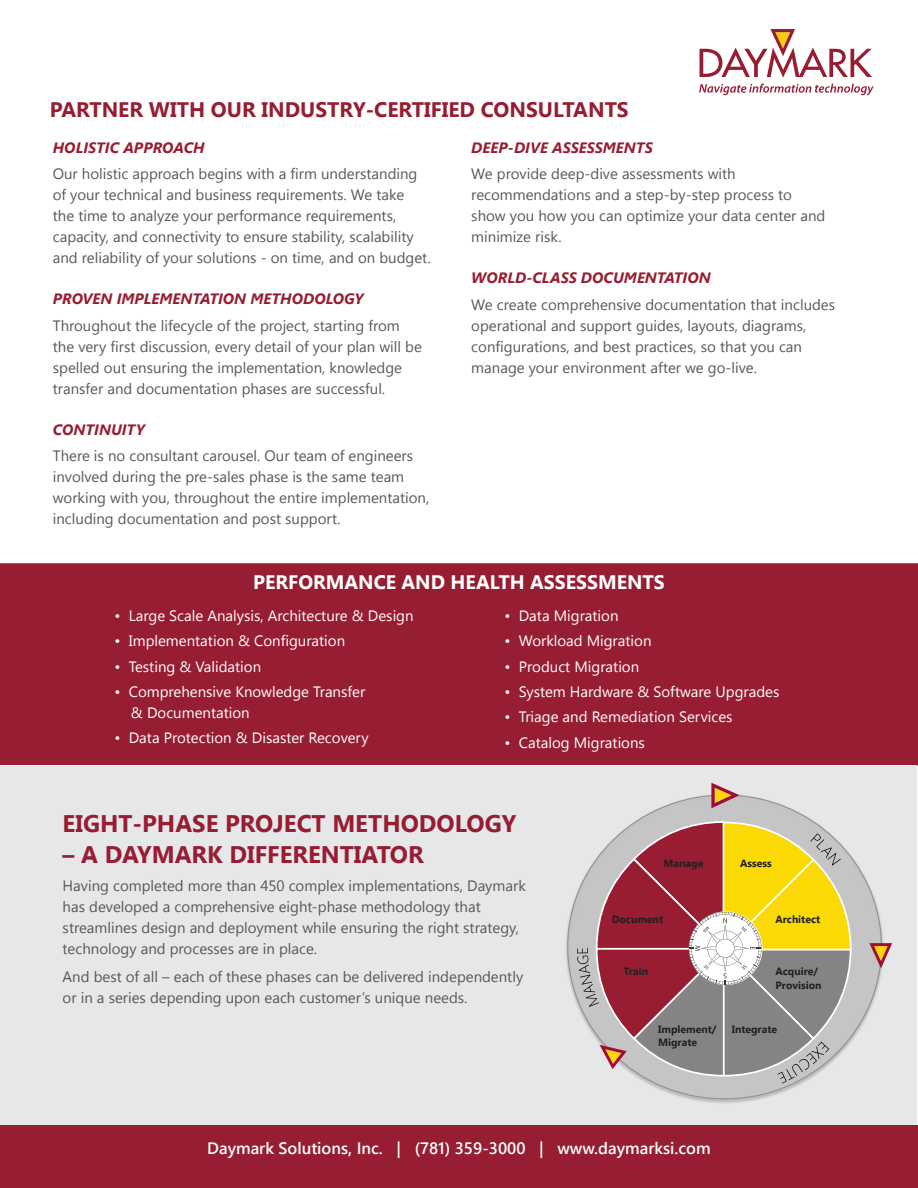
<style>
.page{position:relative;width:918px;height:1188px;background:#fff}
.page>*{position:absolute;margin:0;border:0;box-sizing:border-box;transform-origin:0 0}
.Subhead{font:700 24px "Segoe UI";color:#971d32}
.Subhead-2{font:700 21px "Segoe UI";color:#971d32}
.t1{font:700 19.5px "Segoe UI";color:#fff}
.t2{font:600 16.5px "Segoe UI";color:#fff}
.Text{font:15px/21px "Segoe UI";color:#57585a}
.t3{font:15px/21px "Segoe UI";color:#fff}
.Subhead2{font:italic 700 15px "Segoe UI";color:#971d32}
.callout{font:700 10.5px/13.5px "Segoe UI";color:#231f20}
</style>
<div class="page">
<div style="left:0;top:1125px;width:918px;height:63px;background:#971d32"></div>
<svg style="left:700px;top:29px;width:172px;height:49px"></svg>
<svg style="left:699px;top:84px;width:175px;height:11px"></svg>
<div style="left:0;top:564px;width:918px;height:201px;background:#971d32"></div>
<div style="left:0;top:563px;width:918px;height:203px;border:2px solid #971d32"></div>
<div style="left:1px;top:766px;width:916px;height:359px;background:#e6e7e9"></div>
<img style="left:566px;top:796px;width:317px;height:307px">
<div style="left:568px;top:795px;width:313px;height:304px;background:#cbcac9;border-radius:50%"></div>
<svg style="left:711px;top:783px;width:29px;height:25px"></svg>
<svg style="left:869px;top:943px;width:23px;height:25px"></svg>
<svg style="left:577px;top:821px;width:275px;height:263px"></svg>
<p class="Subhead-2" style="left:50px;top:95px;width:581px">PARTNER WITH OUR INDUSTRY-CERTIFIED CONSULTANTS</p>
<p class="Subhead2" style="left:53px;top:136px;width:153px">HOLISTIC APPROACH</p>
<p class="Text" style="left:53px;top:162px;width:379px">Our holistic approach begins with a firm understanding of your technical and business requirements. We take<br>the time to analyze your performance requirements, capacity, and connectivity to ensure stability, scalability and reliability of your solutions - on time, and on budget.</p>
<p class="Subhead2" style="left:53px;top:288px;width:312px">PROVEN IMPLEMENTATION METHODOLOGY</p>
<p class="Text" style="left:53px;top:314px;width:371px">Throughout the lifecycle of the project, starting from the very first discussion, every detail of your plan will be spelled out ensuring the implementation, knowledge transfer and documentation phases are successful.</p>
<p class="Subhead2" style="left:53px;top:419px;width:93px">CONTINUITY</p>
<p class="Text" style="left:53px;top:445px;width:378px">There is no consultant carousel. Our team of engineers involved during the pre-sales phase is the same team working with you, throughout the entire implementation, including documentation and post support.</p>
<p class="Subhead2" style="left:471px;top:136px;width:183px">DEEP-DIVE ASSESSMENTS</p>
<p class="Text" style="left:471px;top:162px;width:356px">We provide deep-dive assessments with recommendations and a step-by-step process to show you how you can optimize your data center and minimize risk.</p>
<p class="Subhead2" style="left:471px;top:267px;width:241px">WORLD-CLASS DOCUMENTATION</p>
<p class="Text" style="left:471px;top:293px;width:365px">We create comprehensive documentation that includes operational and support guides, layouts, diagrams, configurations, and best practices, so that you can manage your environment after we go-live.</p>
<p class="t1" style="left:253px;top:569px;width:413px">PERFORMANCE AND HEALTH ASSESSMENTS</p>
<p class="t3" style="left:114px;top:604px;width:301px">• Large Scale Analysis, Architecture &amp; Design</p>
<p class="t3" style="left:114px;top:630px;width:232px">• Implementation &amp; Configuration</p>
<p class="t3" style="left:114px;top:655px;width:148px">• Testing &amp; Validation</p>
<p class="t3" style="left:131px;top:680px;width:236px;text-indent:-16px">• Comprehensive Knowledge Transfer &amp; Documentation</p>
<p class="t3" style="left:114px;top:727px;width:256px">• Data Protection &amp; Disaster Recovery</p>
<p class="t3" style="left:504px;top:604px;width:116px">• Data Migration</p>
<p class="t3" style="left:504px;top:630px;width:149px">• Workload Migration</p>
<p class="t3" style="left:504px;top:655px;width:136px">• Product Migration</p>
<p class="t3" style="left:504px;top:680px;width:276px">• System Hardware &amp; Software Upgrades</p>
<p class="t3" style="left:504px;top:706px;width:230px">• Triage and Remediation Services</p>
<p class="t3" style="left:504px;top:731px;width:142px">• Catalog Migrations</p>
<p class="Subhead" style="left:63px;top:806px;width:455px">EIGHT-PHASE PROJECT METHODOLOGY</p>
<p class="Subhead" style="left:63px;top:838px;width:363px">– A DAYMARK DIFFERENTIATOR</p>
<p class="Text" style="left:63px;top:874px;width:465px">Having completed more than 450 complex implementations, Daymark has developed a comprehensive eight-phase methodology that streamlines design and deployment while ensuring the right strategy, technology and processes are in place.</p>
<p class="Text" style="left:63px;top:965px;width:462px">And best of all – each of these phases can be delivered independently or in a series depending upon each customer’s unique needs.</p>
<p class="callout" style="left:664px;top:856px;width:41px">Manage</p>
<p class="callout" style="left:740px;top:856px;width:33px">Assess</p>
<p class="callout" style="left:612px;top:912px;width:53px">Document</p>
<p class="callout" style="left:775px;top:912px;width:46px">Architect</p>
<p class="callout" style="left:624px;top:964px;width:26px">Train</p>
<p class="callout" style="left:658px;top:1022px;width:60px">Implement/<br>Migrate</p>
<p class="callout" style="left:775px;top:964px;width:48px">Acquire/<br>Provision</p>
<p class="callout" style="left:732px;top:1022px;width:47px">Integrate</p>
<p class="t2" style="left:207px;top:1135px;width:505px">Daymark Solutions, Inc. | (781) 359-3000 | www.daymarksi.com</p>
</div>
